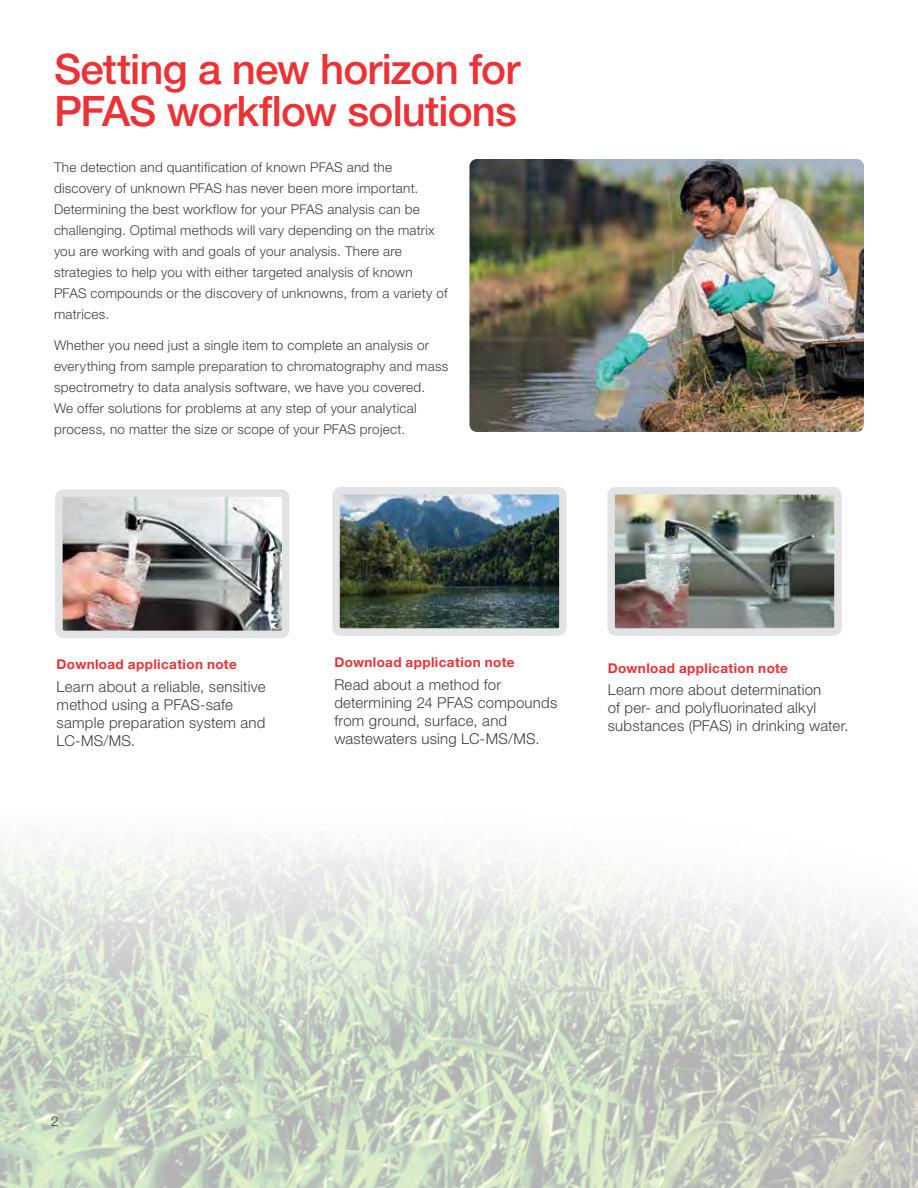
<style>
.page{position:relative;width:918px;height:1188px;background:#fff}
.page>*{position:absolute;margin:0;border:0;box-sizing:border-box;transform-origin:0 0}
.t1{font:500 42px/42px "Helvetica Neue LTW1 G";letter-spacing:-.02em;color:#ee3134}
.t2{font:300 15px/18px "Helvetica Neue LTW1 G";letter-spacing:.015em;color:#414042}
.t3{font:300 13.5px/21px "Helvetica Neue LTW1 G";letter-spacing:.02em;color:#414042}
.t4{font:700 13.5px "Helvetica Neue LTW1 G";letter-spacing:.025em;color:#ee3134}
</style>
<div class="page">
<img style="left:0;top:398px;width:918px;height:790px">
<img style="left:63px;top:497px;width:219px;height:133px">
<div style="left:55px;top:489px;width:235px;height:149px;border:7px solid #e2e3e4;border-radius:5px"></div>
<img style="left:340px;top:495px;width:219px;height:133px">
<div style="left:332px;top:487px;width:235px;height:149px;border:7px solid #e2e3e4;border-radius:5px"></div>
<img style="left:615px;top:495px;width:219px;height:133px">
<div style="left:607px;top:487px;width:235px;height:149px;border:7px solid #e2e3e4;border-radius:5px"></div>
<img style="left:470px;top:159px;width:394px;height:273px">
<h1 class="t1" style="left:54px;top:48px;width:468px">Setting a new horizon for<br>PFAS workflow solutions</h1>
<p class="t3" style="left:54px;top:156px;width:395px">The detection and quantification of known PFAS and the discovery of unknown PFAS has never been more important.<br>Determining the best workflow for your PFAS analysis can be challenging. Optimal methods will vary depending on the matrix you are working with and goals of your analysis. There are strategies to help you with either targeted analysis of known PFAS compounds or the discovery of unknowns, from a variety of matrices.</p>
<p class="t3" style="left:54px;top:335px;width:396px">Whether you need just a single item to complete an analysis or everything from sample preparation to chromatography and mass spectrometry to data analysis software, we have you covered.<br>We offer solutions for problems at any step of your analytical process, no matter the size or scope of your PFAS project.</p>
<p class="t4" style="left:57px;top:656px;width:182px">Download application note</p>
<p class="t2" style="left:57px;top:678px;width:210px">Learn about a reliable, sensitive method using a PFAS-safe sample preparation system and<br>LC-MS/MS.</p>
<p class="t4" style="left:334px;top:654px;width:182px">Download application note</p>
<p class="t2" style="left:334px;top:676px;width:224px">Read about a method for determining 24 PFAS compounds from ground, surface, and wastewaters using LC-MS/MS.</p>
<p class="t4" style="left:608px;top:660px;width:182px">Download application note</p>
<p class="t2" style="left:608px;top:681px;width:242px">Learn more about determination<br>of per- and polyfluorinated alkyl substances (PFAS) in drinking water.</p>
<p class="t3" style="left:51px;top:1110px;width:9px">2</p>
</div>
